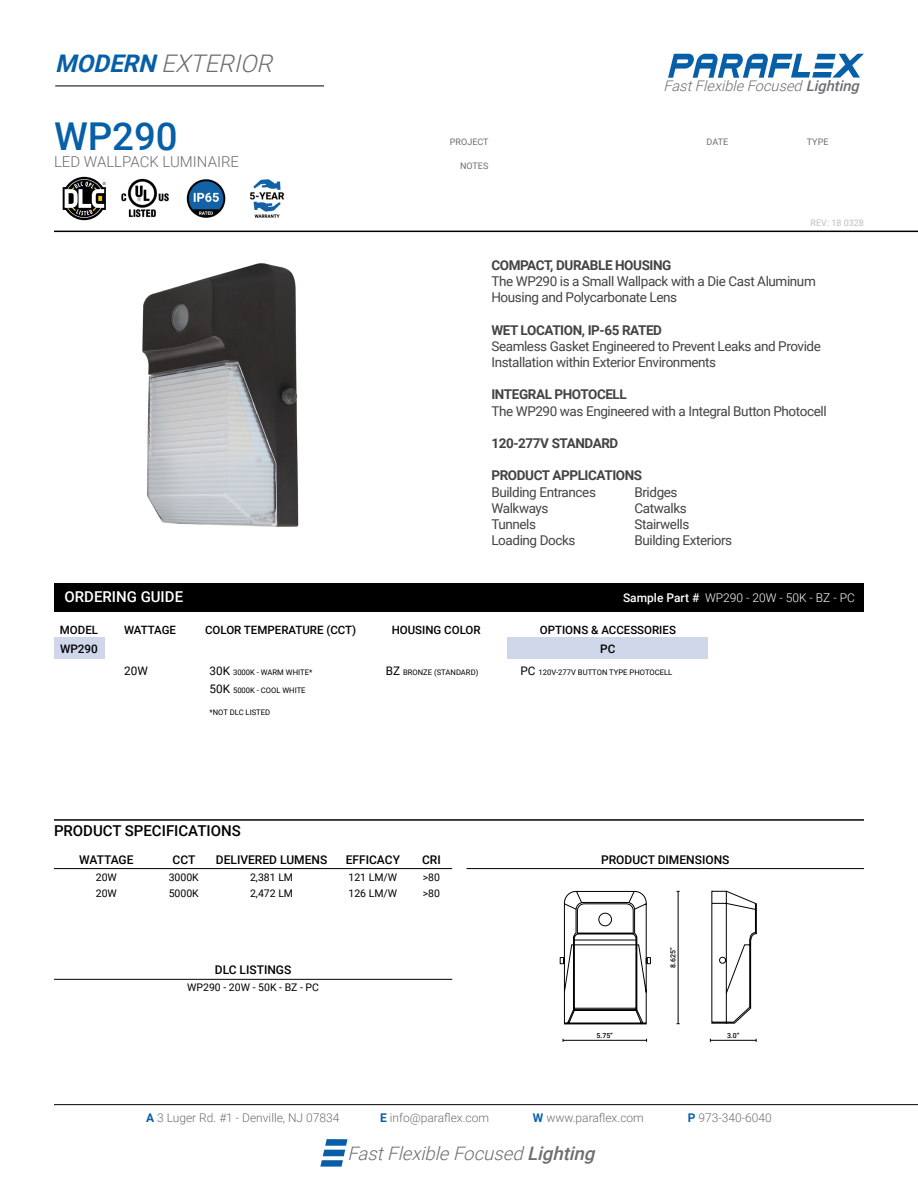
<style>
.page{position:relative;width:918px;height:1188px;background:#fff}
.page>*{position:absolute;margin:0;border:0;box-sizing:border-box;transform-origin:0 0}
.t1{font:500 38.4px "Roboto";color:#0760a7}
.t2{font:italic 300 24.3px "Roboto";color:#6d6e71}
.t3{font:italic 300 18.6px "Roboto";color:#6d6e71}
.t4{font:500 15px "Roboto";color:#000}
.t5{font:300 15px "Roboto";color:#6d6e71}
.t6{font:500 15px "Roboto";color:#fff}
.t7{font:italic 300 14.55px "Roboto";color:#6d6e71}
.t8{font:13.5px/16.2px "Roboto";letter-spacing:-.03em;color:#434345}
.t9{font:700 13.5px "Roboto";letter-spacing:-.03em;color:#434345}
.t10{font:300 12px "Roboto";color:#6d6e71}
.t11{font:500 12px "Roboto";color:#000}
.t12{font:300 12px "Roboto";color:#fff}
.t13{font:500 11.7px "Roboto";color:#000}
.t14{font:11.7px "Roboto";color:#000}
.t15{font:500 11.55px "Roboto";color:#000}
.t16{font:10.5px "Roboto";color:#000}
.t17{font:9px "Roboto";color:#6d6e71}
.t18{font:9px "Roboto";color:#bcbec0}
.t19{font:7.65px "Roboto";color:#000}
.t20{font:500 6.9px "Roboto";color:#000}
.s1{font-weight:700;color:#0760a7}
.s2{font-weight:500}
.s3{font-size:11.7px}
</style>
<div class="page">
<svg style="left:668px;top:54px;width:196px;height:24px"></svg>
<hr style="left:54px;top:231px;width:864px;height:1px;background:#000">
<hr style="left:54px;top:1104px;width:864px;height:1px;background:#000">
<svg style="left:320px;top:1139px;width:27px;height:28px"></svg>
<div style="left:54px;top:583px;width:810px;height:29px;background:#000"></div>
<div style="left:54px;top:638px;width:50px;height:21px;background:#d1d7ea"></div>
<div style="left:508px;top:638px;width:200px;height:21px;background:#d1d7ea"></div>
<hr style="left:55px;top:86px;width:269px;height:1px;background:#000">
<img style="left:121px;top:178px;width:164px;height:40px">
<hr style="left:678px;top:891px;width:1px;height:133px;background:#000">
<hr style="left:563px;top:1040px;width:84px;height:1px;background:#000">
<hr style="left:710px;top:1040px;width:46px;height:1px;background:#000">
<hr style="left:54px;top:819px;width:810px;height:2px;background:#000">
<hr style="left:467px;top:868px;width:397px;height:1px;background:#000">
<hr style="left:54px;top:868px;width:398px;height:1px;background:#000">
<hr style="left:54px;top:979px;width:398px;height:1px;background:#000">
<svg style="left:560px;top:891px;width:91px;height:133px"></svg>
<svg style="left:712px;top:891px;width:45px;height:132px"></svg>
<img style="left:142px;top:263px;width:157px;height:264px">
<svg style="left:63px;top:177px;width:43px;height:43px"></svg>
<p class="t2" style="left:55px;top:47px;width:226px"><span class="s1">MODERN</span> EXTERIOR</p>
<p class="t1" style="left:54px;top:109px;width:125px">WP290</p>
<p class="t5" style="left:54px;top:151px;width:187px">LED WALLPACK LUMINAIRE</p>
<p class="t6" style="left:64px;top:587px;width:120px">ORDERING GUIDE</p>
<p class="t7" style="left:664px;top:75px;width:201px">FastFlexibleFocused<span class="s2">Lighting</span></p>
<p class="t17" style="left:450px;top:136px;width:40px">PROJECT</p>
<p class="t17" style="left:707px;top:136px;width:23px">DATE</p>
<p class="t17" style="left:460px;top:160px;width:30px">NOTES</p>
<p class="t17" style="left:807px;top:136px;width:23px">TYPE</p>
<p class="t18" style="left:811px;top:216px;width:55px">REV: 18 0328</p>
<p class="t9" style="left:491px;top:255px;width:182px">COMPACT, DURABLE HOUSING</p>
<p class="t8" style="left:491px;top:273px;width:326px">The WP290 is a Small Wallpack with a Die Cast Aluminum<br>Housing and Polycarbonate Lens</p>
<p class="t9" style="left:491px;top:320px;width:172px">WET LOCATION, IP-65 RATED</p>
<p class="t8" style="left:491px;top:337px;width:331px">Seamless Gasket Engineered to Prevent Leaks and Provide<br>Installation within Exterior Environments</p>
<p class="t9" style="left:491px;top:385px;width:137px">INTEGRAL PHOTOCELL</p>
<p class="t8" style="left:491px;top:402px;width:337px">The WP290 was Engineered with a Integral Button Photocell</p>
<p class="t9" style="left:491px;top:434px;width:129px">120-277V STANDARD</p>
<p class="t9" style="left:491px;top:466px;width:152px">PRODUCT APPLICATIONS</p>
<p class="t8" style="left:491px;top:483px;width:106px">Building Entrances</p>
<p class="t8" style="left:491px;top:499px;width:59px">Walkways</p>
<p class="t8" style="left:491px;top:516px;width:46px">Tunnels</p>
<p class="t8" style="left:491px;top:532px;width:86px">Loading Docks</p>
<p class="t8" style="left:634px;top:483px;width:45px">Bridges</p>
<p class="t8" style="left:634px;top:499px;width:54px">Catwalks</p>
<p class="t8" style="left:634px;top:516px;width:56px">Stairwells</p>
<p class="t8" style="left:634px;top:532px;width:99px">Building Exteriors</p>
<p class="t12" style="left:623px;top:589px;width:233px"><span class="s2">Sample Part #</span> WP290 - 20W - 50K - BZ - PC</p>
<p class="t15" style="left:60px;top:621px;width:40px">MODEL</p>
<p class="t15" style="left:124px;top:621px;width:54px">WATTAGE</p>
<p class="t15" style="left:205px;top:621px;width:153px">COLOR TEMPERATURE (CCT)</p>
<p class="t13" style="left:60px;top:641px;width:39px">WP290</p>
<p class="t13" style="left:600px;top:641px;width:17px">PC</p>
<p class="t15" style="left:392px;top:621px;width:90px">HOUSING COLOR</p>
<p class="t15" style="left:540px;top:621px;width:138px">OPTIONS &amp; ACCESSORIES</p>
<p class="t19" style="left:386px;top:667px;width:94px"><span class="s3">BZ</span> BRONZE (STANDARD)</p>
<p class="t19" style="left:521px;top:667px;width:153px"><span class="s3">PC</span> 120V-277V BUTTON TYPE PHOTOCELL</p>
<p class="t14" style="left:124px;top:663px;width:25px">20W</p>
<p class="t19" style="left:210px;top:667px;width:104px"><span class="s3">30K</span> 3000K - WARM WHITE*</p>
<p class="t19" style="left:210px;top:685px;width:98px"><span class="s3">50K</span> 5000K - COOL WHITE</p>
<p class="t19" style="left:210px;top:707px;width:62px">*NOT DLC LISTED</p>
<p class="t4" style="left:54px;top:820px;width:188px">PRODUCT SPECIFICATIONS</p>
<p class="t11" style="left:79px;top:851px;width:56px">WATTAGE</p>
<p class="t16" style="left:96px;top:870px;width:23px">20W</p>
<p class="t16" style="left:96px;top:886px;width:23px">20W</p>
<p class="t11" style="left:173px;top:851px;width:24px">CCT</p>
<p class="t11" style="left:422px;top:851px;width:20px">CRI</p>
<p class="t16" style="left:423px;top:870px;width:19px">&gt;80</p>
<p class="t16" style="left:423px;top:886px;width:19px">&gt;80</p>
<p class="t11" style="left:216px;top:851px;width:113px">DELIVERED LUMENS</p>
<p class="t16" style="left:250px;top:870px;width:45px">2,381 LM</p>
<p class="t16" style="left:250px;top:886px;width:45px">2,472 LM</p>
<p class="t11" style="left:346px;top:851px;width:56px">EFFICACY</p>
<p class="t16" style="left:349px;top:870px;width:50px">121 LM/W</p>
<p class="t16" style="left:349px;top:886px;width:50px">126 LM/W</p>
<p class="t16" style="left:169px;top:870px;width:32px">3000K</p>
<p class="t16" style="left:169px;top:886px;width:32px">5000K</p>
<p class="t11" style="left:215px;top:962px;width:78px">DLC LISTINGS</p>
<p class="t16" style="left:187px;top:980px;width:133px">WP290 - 20W - 50K - BZ - PC</p>
<p class="t11" style="left:601px;top:851px;width:130px">PRODUCT DIMENSIONS</p>
<p class="t20" style="left:668px;top:968px;width:22px;rotate:-90deg">8.625”</p>
<p class="t20" style="left:597px;top:1030px;width:18px">5.75”</p>
<p class="t20" style="left:727px;top:1030px;width:14px">3.0”</p>
<p class="t10" style="left:146px;top:1109px;width:195px"><span class="s1">A</span> 3 Luger Rd. #1 - Denville, NJ 07834</p>
<p class="t10" style="left:380px;top:1109px;width:110px"><span class="s1">E</span> info@paraflex.com</p>
<p class="t10" style="left:533px;top:1109px;width:112px"><span class="s1">W</span> www.paraflex.com</p>
<p class="t10" style="left:688px;top:1109px;width:86px"><span class="s1">P</span> 973-340-6040</p>
<h3 class="t3" style="left:347px;top:1140px;width:254px">FastFlexibleFocused<span class="s2">Lighting</span></h3>
</div>
